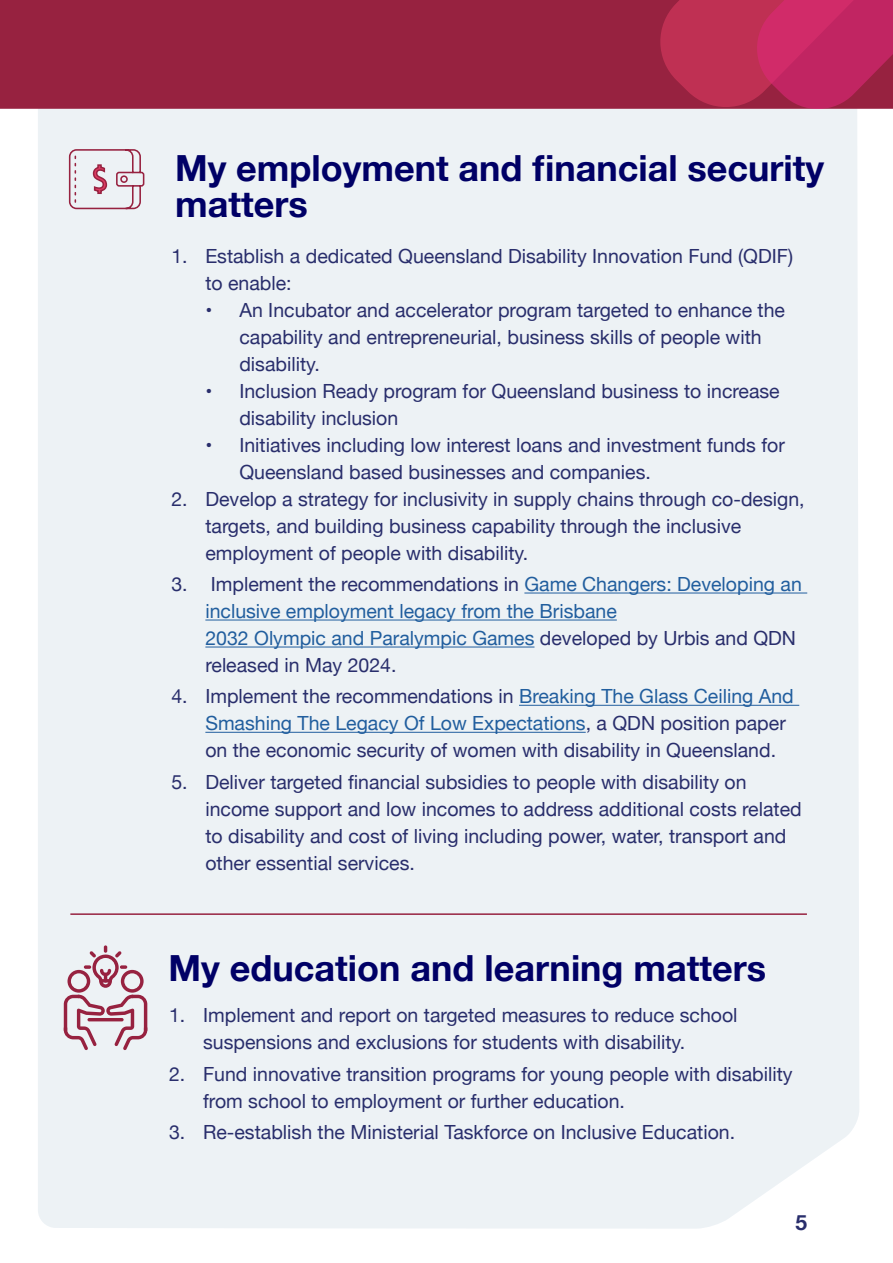
<style>
.page{position:relative;width:893px;height:1263px;background:#fff}
.page>*{position:absolute;margin:0;border:0;box-sizing:border-box;transform-origin:0 0}
.t1{font:700 36px/36px "Helvetica Neue";color:#006}
.t2{font:700 21px "Helvetica Neue";color:#292e6c}
.t3{font:19.5px/27px "Helvetica Neue";color:#292e6c}
.t4{font:19.5px/27px "Helvetica Neue";color:#215e9e}
.s1{color:#292e6c}
.s2{color:#215e9e}
</style>
<div class="page">
<div style="left:38px;top:109px;width:821px;height:1120px;background:#edf2f5"></div>
<div style="left:0;top:0;width:655px;height:109px;background:#972240"></div>
<svg style="left:655px;top:0;width:238px;height:114px;background:#be325f"></svg>
<hr style="left:524px;top:592px;width:283px;height:1px;background:#215e9e">
<hr style="left:205px;top:619px;width:412px;height:1px;background:#215e9e">
<hr style="left:205px;top:646px;width:329px;height:1px;background:#215e9e">
<hr style="left:519px;top:705px;width:280px;height:1px;background:#215e9e">
<hr style="left:205px;top:732px;width:381px;height:1px;background:#215e9e">
<svg style="left:68px;top:148px;width:77px;height:62px;background:#deced5"></svg>
<svg style="left:64px;top:945px;width:83px;height:105px;background:#d7bdc6"></svg>
<hr style="left:70px;top:913px;width:737px;height:2px;background:#972240">
<p class="t1" style="left:175px;top:151px;width:650px">My employment and financial security matters</p>
<p class="t3" style="left:205px;top:243px;width:589px;text-indent:-34px">1. Establish a dedicated Queensland Disability Innovation Fund (QDIF) to enable:</p>
<p class="t3" style="left:239px;top:297px;width:547px;text-indent:-34px">• An Incubator and accelerator program targeted to enhance the capability and entrepreneurial, business skills of people with disability.</p>
<p class="t3" style="left:239px;top:378px;width:542px;text-indent:-34px">• Inclusion Ready program for Queensland business to increase disability inclusion</p>
<p class="t3" style="left:239px;top:432px;width:547px;text-indent:-34px">• Initiatives including low interest loans and investment funds for<br>Queensland based businesses and companies.</p>
<p class="t3" style="left:205px;top:486px;width:601px;text-indent:-34px">2. Develop a strategy for inclusivity in supply chains through co-design, targets, and building business capability through the inclusive employment of people with disability.</p>
<p class="t4" style="left:205px;top:572px;width:598px;text-indent:-34px"><span class="s1">3. Implement the recommendations in</span> Game Changers: Developing an inclusive employment legacy from the Brisbane<br>2032 Olympic and Paralympic Games <span class="s1">developed by Urbis and QDN released in May 2024.</span></p>
<p class="t3" style="left:205px;top:684px;width:590px;text-indent:-34px">4. Implement the recommendations in <span class="s2">Breaking The Glass Ceiling And<br>Smashing The Legacy Of Low Expectations</span>, a QDN position paper on the economic security of women with disability in Queensland.</p>
<p class="t3" style="left:205px;top:769px;width:598px;text-indent:-34px">5. Deliver targeted financial subsidies to people with disability on income support and low incomes to address additional costs related to disability and cost of living including power, water, transport and other essential services.</p>
<p class="t1" style="left:168px;top:951px;width:599px">My education and learning matters</p>
<p class="t3" style="left:203px;top:1003px;width:536px;text-indent:-34px">1. Implement and report on targeted measures to reduce school suspensions and exclusions for students with disability.</p>
<p class="t3" style="left:203px;top:1061px;width:591px;text-indent:-34px">2. Fund innovative transition programs for young people with disability from school to employment or further education.</p>
<p class="t3" style="left:169px;top:1119px;width:568px">3. Re-establish the Ministerial Taskforce on Inclusive Education.</p>
<p class="t2" style="left:795px;top:1206px;width:13px">5</p>
</div>
